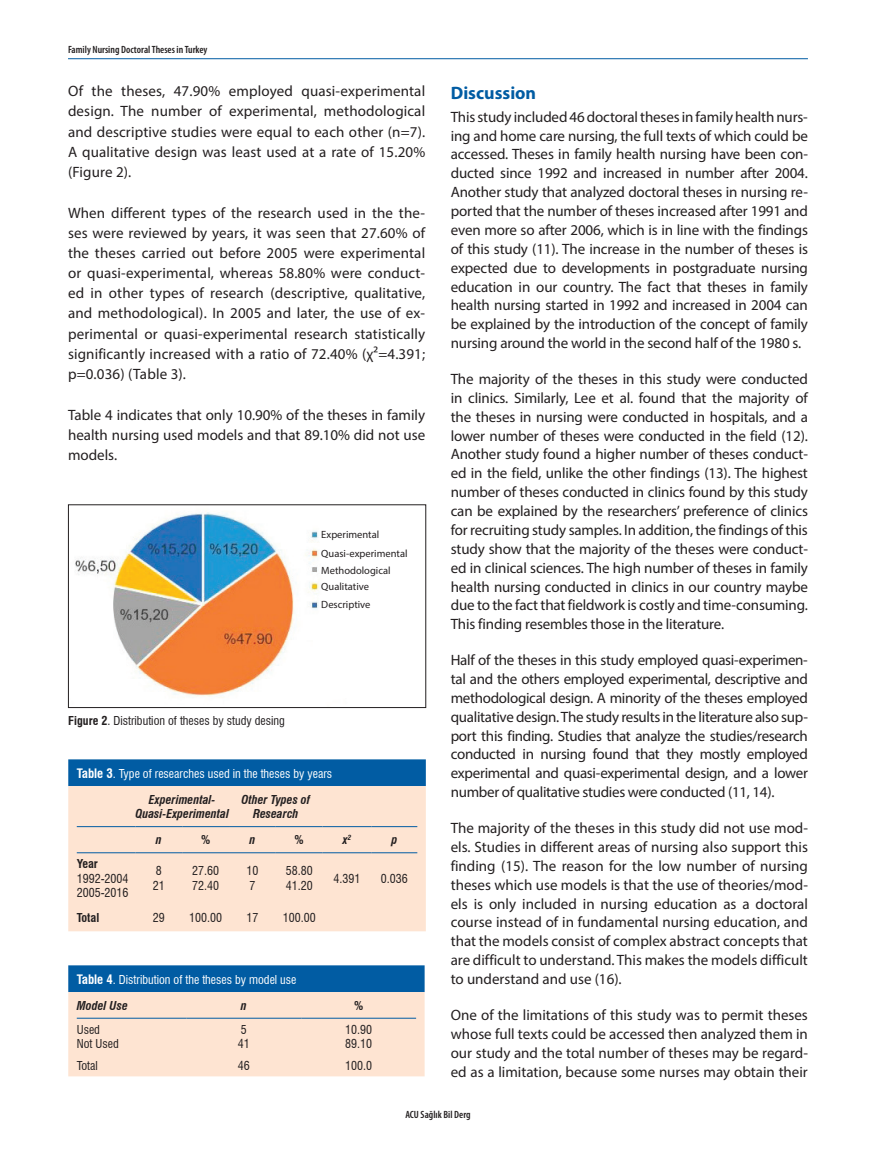
<style>
.page{position:relative;width:893px;height:1170px;background:#fff}
.page>*{position:absolute;margin:0;border:0;box-sizing:border-box;transform-origin:0 0}
.t1{font:700 18px "Myriad Pro";color:#015ca3}
.t2{font:15px/18.9px "Myriad Pro";color:#231f20;text-align:justify}
.t3{font:condensed 12px/14.4px "Swiss 721 BT";color:#231f20}
.t4{font:condensed 12px/26.1px "Swiss 721 BT";color:#fff}
.t5{font:italic 700 condensed 12px/14.4px "Swiss 721 BT";color:#231f20;text-align:center}
.t6{font:700 condensed 12px "Swiss 721 BT";color:#231f20}
.t7{font:10.5px/18.5px "Myriad Pro";color:#231f20}
.t8{font:600 condensed 10.5px "Myriad Pro";color:#231f20}
.s1{font-weight:700}
.s2{font-weight:700;font-size:12.75px}
.s3{font-weight:700;font-style:italic;color:#231f20}
</style>
<div class="page">
<hr style="left:68px;top:58px;width:740px;height:1px;background:#015ca3">
<img style="left:75px;top:512px;width:244px;height:186px">
<div style="left:68px;top:759px;width:358px;height:27px;background:#015ca3"></div>
<div style="left:68px;top:786px;width:358px;height:145px;background:#fee4d2"></div>
<hr style="left:77px;top:826px;width:58px;height:1px;background:#015ca3">
<hr style="left:135px;top:826px;width:47px;height:1px;background:#015ca3">
<hr style="left:182px;top:826px;width:47px;height:1px;background:#015ca3">
<hr style="left:229px;top:826px;width:47px;height:1px;background:#015ca3">
<hr style="left:276px;top:826px;width:47px;height:1px;background:#015ca3">
<hr style="left:323px;top:826px;width:48px;height:1px;background:#015ca3">
<hr style="left:371px;top:826px;width:46px;height:1px;background:#015ca3">
<hr style="left:77px;top:852px;width:58px;height:1px;background:#015ca3">
<hr style="left:135px;top:852px;width:47px;height:1px;background:#015ca3">
<hr style="left:182px;top:852px;width:47px;height:1px;background:#015ca3">
<hr style="left:229px;top:852px;width:47px;height:1px;background:#015ca3">
<hr style="left:276px;top:852px;width:47px;height:1px;background:#015ca3">
<hr style="left:323px;top:852px;width:48px;height:1px;background:#015ca3">
<hr style="left:371px;top:852px;width:46px;height:1px;background:#015ca3">
<svg style="left:68px;top:965px;width:357px;height:111px;background:#bfc2c6"></svg>
<hr style="left:77px;top:1017px;width:109px;height:1px;background:#015ca3">
<hr style="left:186px;top:1017px;width:115px;height:1px;background:#015ca3">
<hr style="left:301px;top:1017px;width:115px;height:1px;background:#015ca3">
<p class="t8" style="left:68px;top:44px;width:141px">Family Nursing Doctoral Theses in Turkey</p>
<p class="t2" style="left:68px;top:81px;width:359px;line-height:20.1px">Of the theses, 47.90% employed quasi-experimental design. The number of experimental, methodological and descriptive studies were equal to each other (n=7).<br>A qualitative design was least used at a rate of 15.20% (Figure 2).</p>
<p class="t2" style="left:68px;top:203px;width:359px;line-height:20.1px">When different types of the research used in the the&shy;ses were reviewed by years, it was seen that 27.60% of the theses carried out before 2005 were experimental or quasi-experimental, whereas 58.80% were conduct&shy;ed in other types of research (descriptive, qualitative, and methodological). In 2005 and later, the use of ex&shy;perimental or quasi-experimental research statistically significantly increased with a ratio of 72.40% (χ²=4.391; p=0.036) (Table 3).</p>
<p class="t2" style="left:68px;top:404px;width:359px;line-height:20.1px">Table 4 indicates that only 10.90% of the theses in family health nursing used models and that 89.10% did not use models.</p>
<p class="t7" style="left:321px;top:525px;width:88px">Experimental<br>Quasi-experimental</p>
<p class="t7" style="left:321px;top:562px;width:71px;line-height:15.9px">Methodological<br>Qualitative</p>
<p class="t7" style="left:321px;top:595px;width:51px">Descriptive</p>
<p class="t3" style="left:68px;top:713px;width:218px"><span class="s1">Figure 2</span>. Distribution of theses by study desing</p>
<p class="t4" style="left:149px;top:760px;width:185px;text-indent:-72px"><span class="s2">Table 3</span>. Type of researches used in the theses by years<br><span class="s3">Experimental-</span></p>
<p class="t5" style="left:135px;top:806px;width:95px">Quasi-Experimental</p>
<p class="t5" style="left:241px;top:792px;width:70px">Other Types of<br>Research</p>
<p class="t5" style="left:156px;top:832px;width:7px">n</p>
<p class="t5" style="left:201px;top:832px;width:11px">%</p>
<p class="t5" style="left:249px;top:832px;width:7px">n</p>
<p class="t5" style="left:295px;top:832px;width:11px">%</p>
<p class="t5" style="left:343px;top:832px;width:10px">x<sup>2</sup></p>
<p class="t5" style="left:391px;top:832px;width:7px">p</p>
<p class="t6" style="left:77px;top:856px;width:23px">Year</p>
<p class="t3" style="left:77px;top:871px;width:53px">1992-2004<br>2005-2016</p>
<p class="t3" style="left:153px;top:863px;width:13px">8<br>21</p>
<p class="t3" style="left:192px;top:863px;width:28px">27.60<br>72.40</p>
<p class="t3" style="left:246px;top:863px;width:13px">10<br>7</p>
<p class="t3" style="left:286px;top:863px;width:28px">58.80<br>41.20</p>
<p class="t3" style="left:334px;top:871px;width:28px">4.391</p>
<p class="t3" style="left:381px;top:871px;width:28px">0.036</p>
<p class="t6" style="left:77px;top:910px;width:24px">Total</p>
<p class="t3" style="left:153px;top:910px;width:13px">29</p>
<p class="t3" style="left:189px;top:910px;width:34px">100.00</p>
<p class="t3" style="left:246px;top:910px;width:13px">17</p>
<p class="t3" style="left:283px;top:910px;width:34px">100.00</p>
<p class="t4" style="left:77px;top:966px;width:221px"><span class="s2">Table 4</span>. Distribution of the theses by model use<br><span class="s3">Model Use</span></p>
<p class="t5" style="left:241px;top:998px;width:7px">n</p>
<p class="t5" style="left:354px;top:998px;width:11px">%</p>
<p class="t3" style="left:77px;top:1022px;width:43px">Used<br>Not Used</p>
<p class="t3" style="left:238px;top:1022px;width:13px">5<br>41</p>
<p class="t3" style="left:345px;top:1022px;width:28px">10.90<br>89.10</p>
<p class="t3" style="left:77px;top:1058px;width:23px">Total</p>
<p class="t3" style="left:238px;top:1058px;width:13px">46</p>
<p class="t3" style="left:345px;top:1058px;width:28px">100.0</p>
<p class="t1" style="left:451px;top:81px;width:87px">Discussion</p>
<p class="t2" style="left:451px;top:107px;width:359px">This study included 46 doctoral theses in family health nurs&shy;ing and home care nursing, the full texts of which could be accessed. Theses in family health nursing have been con&shy;ducted since 1992 and increased in number after 2004.<br>Another study that analyzed doctoral theses in nursing re&shy;ported that the number of theses increased after 1991 and even more so after 2006, which is in line with the findings of this study (11). The increase in the number of theses is expected due to developments in postgraduate nursing education in our country. The fact that theses in family health nursing started in 1992 and increased in 2004 can be explained by the introduction of the concept of family nursing around the world in the second half of the 1980 s.</p>
<p class="t2" style="left:451px;top:369px;width:359px">The majority of the theses in this study were conducted in clinics. Similarly, Lee et al. found that the majority of the theses in nursing were conducted in hospitals, and a lower number of theses were conducted in the field (12).<br>Another study found a higher number of theses conduct&shy;ed in the field, unlike the other findings (13). The highest number of theses conducted in clinics found by this study can be explained by the researchers’ preference of clinics for recruiting study samples. In addition, the findings of this study show that the majority of the theses were conduct&shy;ed in clinical sciences. The high number of theses in family health nursing conducted in clinics in our country maybe due to the fact that fieldwork is costly and time-consuming.<br>This finding resembles those in the literature.</p>
<p class="t2" style="left:451px;top:650px;width:359px">Half of the theses in this study employed quasi-experimen&shy;tal and the others employed experimental, descriptive and methodological design. A minority of the theses employed qualitative design. The study results in the literature also sup&shy;port this finding. Studies that analyze the studies/research conducted in nursing found that they mostly employed experimental and quasi-experimental design, and a lower number of qualitative studies were conducted (11, 14).</p>
<p class="t2" style="left:451px;top:818px;width:359px">The majority of the theses in this study did not use mod&shy;els. Studies in different areas of nursing also support this finding (15). The reason for the low number of nursing theses which use models is that the use of theories/mod&shy;els is only included in nursing education as a doctoral course instead of in fundamental nursing education, and that the models consist of complex abstract concepts that are difficult to understand. This makes the models difficult to understand and use (16).</p>
<p class="t2" style="left:451px;top:1005px;width:359px">One of the limitations of this study was to permit theses whose full texts could be accessed then analyzed them in our study and the total number of theses may be regard&shy;ed as a limitation, because some nurses may obtain their</p>
<p class="t8" style="left:405px;top:1108px;width:67px">ACU Sağlık Bil Derg</p>
</div>
